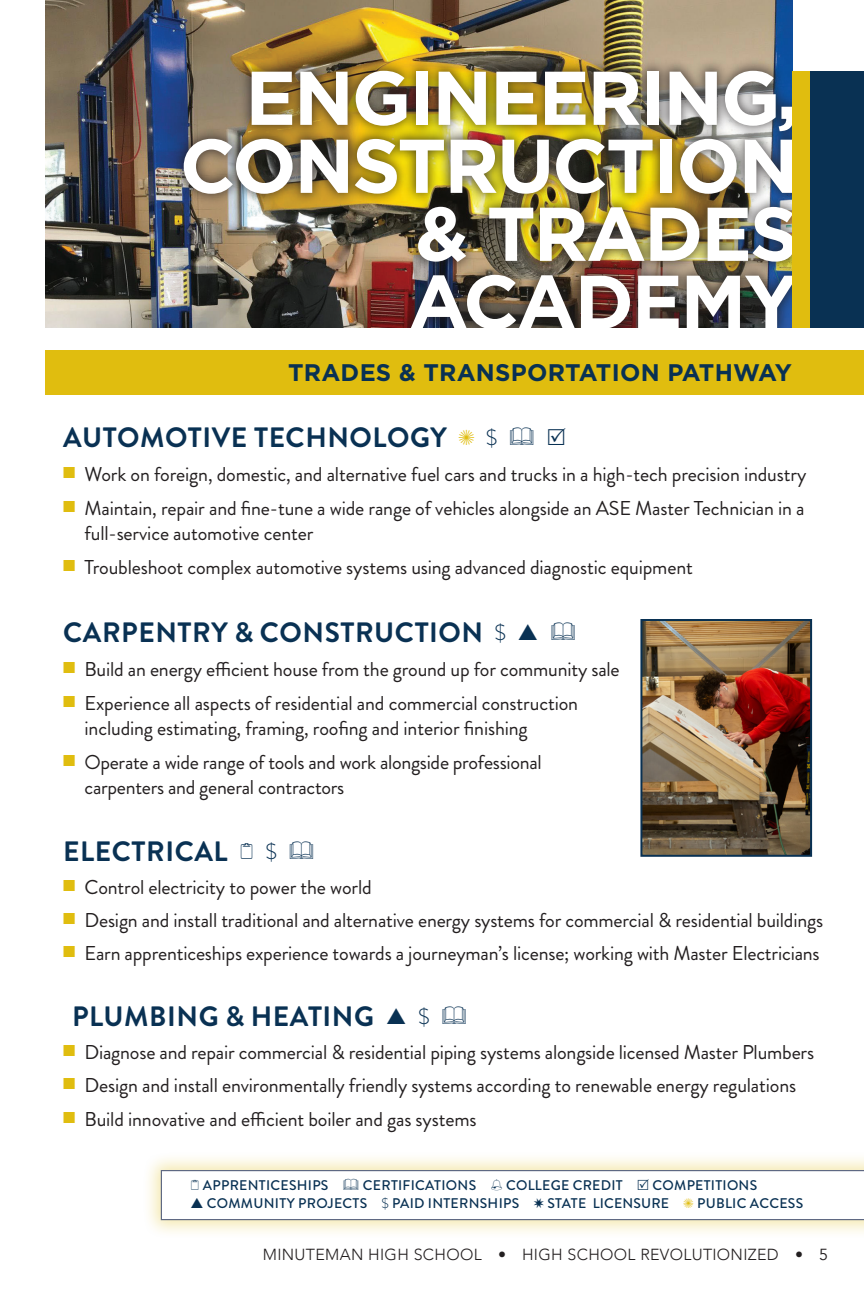
<style>
.page{position:relative;width:864px;height:1296px;background:#fff}
.page>*{position:absolute;margin:0;border:0;box-sizing:border-box;transform-origin:0 0}
.t1{font:700 76px/68px "Gotham";letter-spacing:-.03em;color:#fff;text-align:right}
.t2{font:700 28px "Brandon Grotesque";letter-spacing:.02em;color:#093153}
.t3{font:700 24px "Gotham";letter-spacing:.01em;color:#093153}
.t4{font:300 22px "Brandon Grotesque";color:#093153}
.t5{font:20px/25px "Brandon Grotesque";letter-spacing:-.01em;color:#231f20}
.t6{font:300 16px "Avenir";letter-spacing:.02em;color:#231f20}
.t7{font:500 14px "Brandon Grotesque";letter-spacing:.02em;color:#093153}
.s1{color:#e0bd0f}
.s2{font-weight:300;font-size:22px}
.s3{font-weight:300}
.s4{font-weight:400}
</style>
<div class="page">
<img style="left:45px;top:0;width:747px;height:328px">
<div style="left:171px;top:58px;width:639px;height:284px;background:#231f20;opacity:.75"></div>
<div style="left:792px;top:71px;width:72px;height:261px;background:#e0bd0f"></div>
<div style="left:810px;top:71px;width:54px;height:261px;background:#093153"></div>
<div style="left:21px;top:328px;width:843px;height:32px;background:#fff"></div>
<div style="left:141px;top:1151px;width:723px;height:88px;background:#e0bd0f;opacity:.33"></div>
<div style="left:45px;top:350px;width:819px;height:45px;background:#e0bd0f"></div>
<img style="left:643px;top:622px;width:166px;height:232px">
<div style="left:640px;top:619px;width:172px;height:238px;border:2px solid #093153"></div>
<svg style="left:161px;top:1170px;width:703px;height:50px"></svg>
<h1 class="t1" style="left:180px;top:64px;width:620px">ENGINEERING,<br>CONSTRUCTION &amp; TRADES<br>ACADEMY</h1>
<p class="t3" style="left:288px;top:357px;width:505px">TRADES &amp; TRANSPORTATION PATHWAY</p>
<p class="t2" style="left:63px;top:418px;width:385px">AUTOMOTIVE TECHNOLOGY</p>
<p class="t4" style="left:486px;top:423px;width:13px">$</p>
<p class="t5" style="left:63px;top:462px;width:745px"><span class="s1">■</span> Work on foreign, domestic, and alternative fuel cars and trucks in a high-tech precision industry</p>
<p class="t5" style="left:85px;top:496px;width:722px;text-indent:-22px"><span class="s1">■</span> Maintain, repair and fine-tune a wide range of vehicles alongside an ASE Master Technician in a full-service automotive center</p>
<p class="t5" style="left:63px;top:555px;width:631px"><span class="s1">■</span> Troubleshoot complex automotive systems using advanced diagnostic equipment</p>
<p class="t2" style="left:63px;top:613px;width:445px">CARPENTRY &amp; CONSTRUCTION <span class="s2">$</span></p>
<p class="t5" style="left:63px;top:657px;width:558px"><span class="s1">■</span> Build an energy efficient house from the ground up for community sale</p>
<p class="t5" style="left:85px;top:691px;width:495px;text-indent:-22px"><span class="s1">■</span> Experience all aspects of residential and commercial construction including estimating, framing, roofing and interior finishing</p>
<p class="t5" style="left:85px;top:750px;width:459px;text-indent:-22px"><span class="s1">■</span> Operate a wide range of tools and work alongside professional carpenters and general contractors</p>
<p class="t2" style="left:63px;top:832px;width:166px">ELECTRICAL</p>
<p class="t4" style="left:265px;top:837px;width:13px">$</p>
<p class="t5" style="left:63px;top:875px;width:310px"><span class="s1">■</span> Control electricity to power the world</p>
<p class="t5" style="left:63px;top:908px;width:762px"><span class="s1">■</span> Design and install traditional and alternative energy systems for commercial &amp; residential buildings</p>
<p class="t5" style="left:63px;top:941px;width:758px"><span class="s1">■</span> Earn apprenticeships experience towards a journeyman’s license; working with Master Electricians</p>
<p class="t2" style="left:72px;top:997px;width:304px">PLUMBING &amp; HEATING</p>
<p class="t4" style="left:418px;top:1002px;width:13px">$</p>
<p class="t5" style="left:63px;top:1040px;width:753px"><span class="s1">■</span> Diagnose and repair commercial &amp; residential piping systems alongside licensed Master Plumbers</p>
<p class="t5" style="left:63px;top:1073px;width:735px"><span class="s1">■</span> Design and install environmentally friendly systems according to renewable energy regulations</p>
<p class="t5" style="left:63px;top:1107px;width:415px"><span class="s1">■</span> Build innovative and efficient boiler and gas systems</p>
<p class="t7" style="left:203px;top:1176px;width:127px">APPRENTICESHIPS</p>
<p class="t7" style="left:363px;top:1176px;width:115px">CERTIFICATIONS</p>
<p class="t7" style="left:506px;top:1176px;width:118px">COLLEGE CREDIT</p>
<p class="t7" style="left:653px;top:1176px;width:106px">COMPETITIONS</p>
<p class="t7" style="left:207px;top:1194px;width:314px">COMMUNITY PROJECTS <span class="s3">$</span> PAID INTERNSHIPS</p>
<p class="t7" style="left:547px;top:1194px;width:123px">STATE LICENSURE</p>
<p class="t7" style="left:697px;top:1194px;width:108px">PUBLIC ACCESS</p>
<p class="t6" style="left:263px;top:1245px;width:567px">MINUTEMAN HIGH SCHOOL <span class="s4">•</span> HIGH SCHOOL REVOLUTIONIZED <span class="s4">• 5</span></p>
</div>
